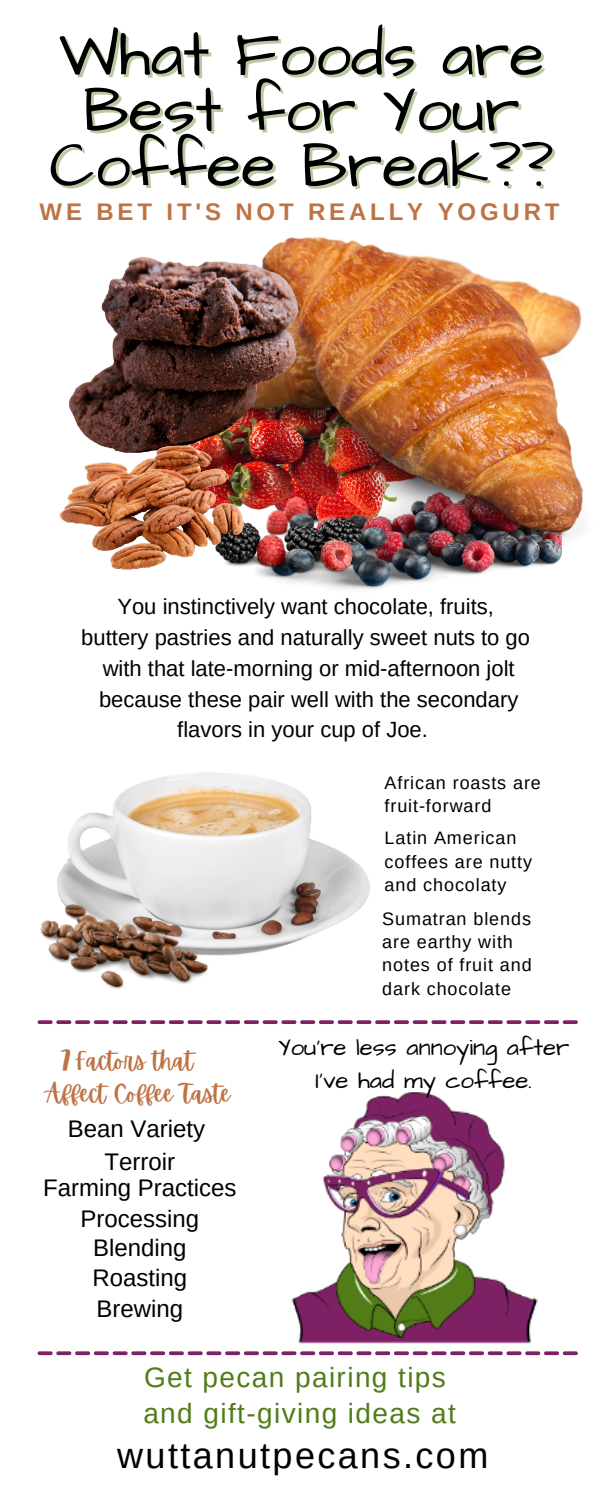
<style>
.page{position:relative;width:600px;height:1500px;background:#fff}
.page>*{position:absolute;margin:0;border:0;box-sizing:border-box;transform-origin:0 0}
.t1{font:64px/55.5px "Architects Daughter";color:#000;text-align:center}
.t2{font:36px "Arimo";letter-spacing:.065em;color:#000}
.t3{font:28px/36px "Arimo";letter-spacing:.05em;color:#517c18}
.t4{font:24px/30.1px "Arimo";color:#000;text-align:center}
.t5{font:24px/33px "Architects Daughter";color:#000;text-align:center}
.t6{font:24px/33px "Apricots";color:#be7344}
.t7{font:700 24px "Arimo";letter-spacing:.16em;color:#be7344}
.t8{font:22px/30.8px "Arimo";color:#000;text-align:center}
.t9{font:18px/23.2px "Arimo";letter-spacing:.05em;color:#000}
.s1{font-size:36px}
</style>
<div class="page">
<svg style="left:38px;top:1020px;width:175px;height:4px"></svg>
<svg style="left:38px;top:1351px;width:175px;height:4px"></svg>
<img style="left:213px;top:1020px;width:365px;height:336px">
<img style="left:258px;top:549px;width:304px;height:41px">
<img style="left:258px;top:237px;width:325px;height:312px">
<img style="left:258px;top:496px;width:129px;height:78px">
<img style="left:69px;top:254px;width:238px;height:199px">
<img style="left:59px;top:434px;width:199px;height:140px">
<img style="left:57px;top:773px;width:313px;height:183px">
<img style="left:40px;top:899px;width:178px;height:91px">
<h1 class="t1" style="left:49px;top:28px;width:506px">What Foods are<br>Best for Your<br>Coffee Break??</h1>
<p class="t7" style="left:40px;top:198px;width:521px">WE BET IT'S NOT REALLY YOGURT</p>
<p class="t8" style="left:81px;top:591px;width:450px">You instinctively want chocolate, fruits, buttery pastries and naturally sweet nuts to go with that late-morning or mid-afternoon jolt because these pair well with the secondary flavors in your cup of Joe.</p>
<p class="t9" style="left:385px;top:771px;width:158px">African roasts are fruit-forward</p>
<p class="t9" style="left:385px;top:826px;width:149px">Latin American coffees are nutty and chocolaty</p>
<p class="t6" style="left:46px;top:1045px;width:186px;text-indent:14px"><span class="s1">7</span> Factors that<br>Affect Coffee Taste</p>
<p class="t4" style="left:68px;top:1112px;width:139px;line-height:33.5px">Bean Variety<br>Terroir</p>
<p class="t4" style="left:81px;top:1203px;width:120px">Processing<br>Blending<br>Roasting<br>Brewing</p>
<p class="t4" style="left:43px;top:1172px;width:195px">Farming Practices</p>
<p class="t9" style="left:382px;top:907px;width:151px">Sumatran blends are earthy with notes of fruit and dark chocolate</p>
<p class="t5" style="left:278px;top:1032px;width:293px">You're less annoying after<br>I've had my coffee.</p>
<p class="t3" style="left:143px;top:1359px;width:314px">Get pecan pairing tips and gift-giving ideas at</p>
<h2 class="t2" style="left:117px;top:1436px;width:373px">wuttanutpecans.com</h2>
</div>
